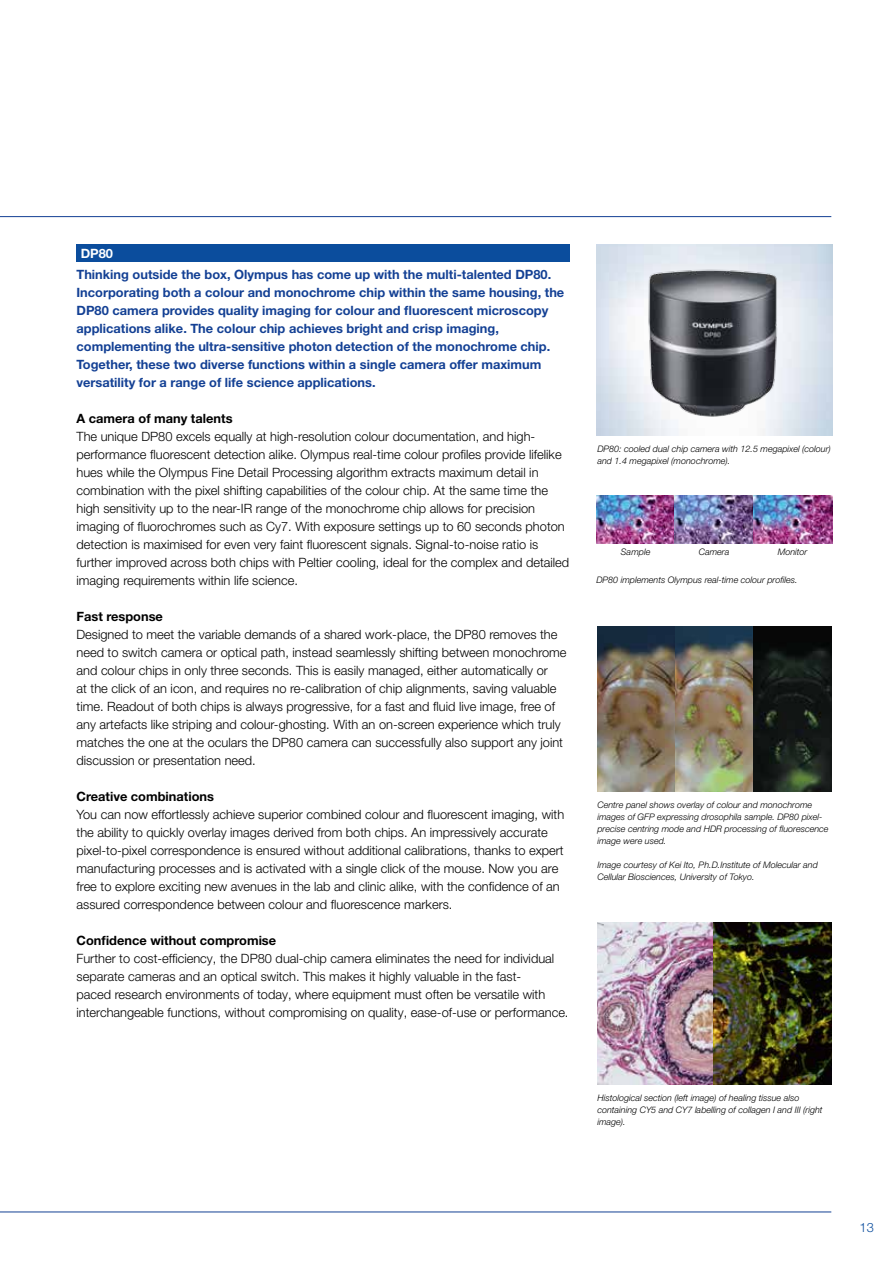
<style>
.page{position:relative;width:893px;height:1263px;background:#fff}
.page>*{position:absolute;margin:0;border:0;box-sizing:border-box;transform-origin:0 0}
.t1{font:300 12.9px/18px "Helvetica Neue LT Pro";color:#000}
.t2{font:700 12.9px/18px "Helvetica Neue LT Pro";color:#134094}
.t3{font:700 12.9px "Helvetica Neue LT Pro";color:#000}
.t4{font:700 12.9px "Helvetica Neue LT Pro";color:#fff}
.t5{font:300 12.9px "Helvetica Neue LT Pro";color:#0b4d9d}
.t6{font:italic 300 9px/12px "Helvetica Neue LT Pro";color:#000}
</style>
<div class="page">
<hr style="left:0;top:1212px;width:831px;height:1px;background:#134094">
<hr style="left:0;top:216px;width:831px;height:1px;background:#134094">
<div style="left:77px;top:244px;width:493px;height:18px;background:#0b4d9d"></div>
<img style="left:596px;top:496px;width:236px;height:47px">
<img style="left:628px;top:249px;width:168px;height:181px">
<img style="left:597px;top:627px;width:235px;height:164px">
<img style="left:597px;top:922px;width:117px;height:162px">
<img style="left:714px;top:922px;width:118px;height:162px">
<p class="t4" style="left:81px;top:245px;width:34px">DP80</p>
<p class="t2" style="left:77px;top:265px;width:489px">Thinking outside the box, Olympus has come up with the multi-talented DP80.<br>Incorporating both a colour and monochrome chip within the same housing, the DP80 camera provides quality imaging for colour and fluorescent microscopy applications alike. The colour chip achieves bright and crisp imaging, complementing the ultra-sensitive photon detection of the monochrome chip.<br>Together, these two diverse functions within a single camera offer maximum versatility for a range of life science applications.</p>
<p class="t3" style="left:77px;top:410px;width:158px">A camera of many talents</p>
<p class="t1" style="left:77px;top:427px;width:494px">The unique DP80 excels equally at high-resolution colour documentation, and high&shy;performance fluorescent detection alike. Olympus real-time colour profiles provide lifelike hues while the Olympus Fine Detail Processing algorithm extracts maximum detail in combination with the pixel shifting capabilities of the colour chip. At the same time the high sensitivity up to the near-IR range of the monochrome chip allows for precision imaging of fluorochromes such as Cy7. With exposure settings up to 60 seconds photon detection is maximised for even very faint fluorescent signals. Signal-to-noise ratio is further improved across both chips with Peltier cooling, ideal for the complex and detailed imaging requirements within life science.</p>
<p class="t3" style="left:77px;top:608px;width:88px">Fast response</p>
<p class="t1" style="left:77px;top:625px;width:492px">Designed to meet the variable demands of a shared work-place, the DP80 removes the need to switch camera or optical path, instead seamlessly shifting between monochrome and colour chips in only three seconds. This is easily managed, either automatically or<br>at the click of an icon, and requires no re-calibration of chip alignments, saving valuable time. Readout of both chips is always progressive, for a fast and fluid live image, free of any artefacts like striping and colour-ghosting. With an on-screen experience which truly matches the one at the oculars the DP80 camera can successfully also support any joint discussion or presentation need.</p>
<p class="t3" style="left:77px;top:788px;width:139px">Creative combinations</p>
<p class="t1" style="left:77px;top:805px;width:489px">You can now effortlessly achieve superior combined colour and fluorescent imaging, with the ability to quickly overlay images derived from both chips. An impressively accurate pixel-to-pixel correspondence is ensured without additional calibrations, thanks to expert manufacturing processes and is activated with a single click of the mouse. Now you are free to explore exciting new avenues in the lab and clinic alike, with the confidence of an assured correspondence between colour and fluorescence markers.</p>
<p class="t3" style="left:77px;top:932px;width:201px">Confidence without compromise</p>
<p class="t1" style="left:77px;top:949px;width:493px">Further to cost-efficiency, the DP80 dual-chip camera eliminates the need for individual separate cameras and an optical switch. This makes it highly valuable in the fast-<br>paced research environments of today, where equipment must often be versatile with interchangeable functions, without compromising on quality, ease-of-use or performance.</p>
<p class="t6" style="left:597px;top:443px;width:235px">DP80: cooled dual chip camera with 12.5 megapixel (colour) and 1.4 megapixel (monochrome).</p>
<p class="t6" style="left:621px;top:546px;width:31px">Sample</p>
<p class="t6" style="left:699px;top:546px;width:32px">Camera</p>
<p class="t6" style="left:778px;top:546px;width:31px">Monitor</p>
<p class="t6" style="left:596px;top:573px;width:203px">DP80 implements Olympus real-time colour profiles.</p>
<p class="t6" style="left:597px;top:799px;width:233px">Centre panel shows overlay of colour and monochrome images of GFP expressing drosophila sample. DP80 pixel&shy;precise centring mode and HDR processing of fluorescence image were used.</p>
<p class="t6" style="left:597px;top:859px;width:222px">Image courtesy of Kei Ito, Ph.D.Institute of Molecular and<br>Cellular Biosciences, University of Tokyo.</p>
<p class="t6" style="left:597px;top:1092px;width:227px">Histological section (left image) of healing tissue also containing CY5 and CY7 labelling of collagen I and III (right image).</p>
<p class="t5" style="left:860px;top:1219px;width:16px">13</p>
</div>
